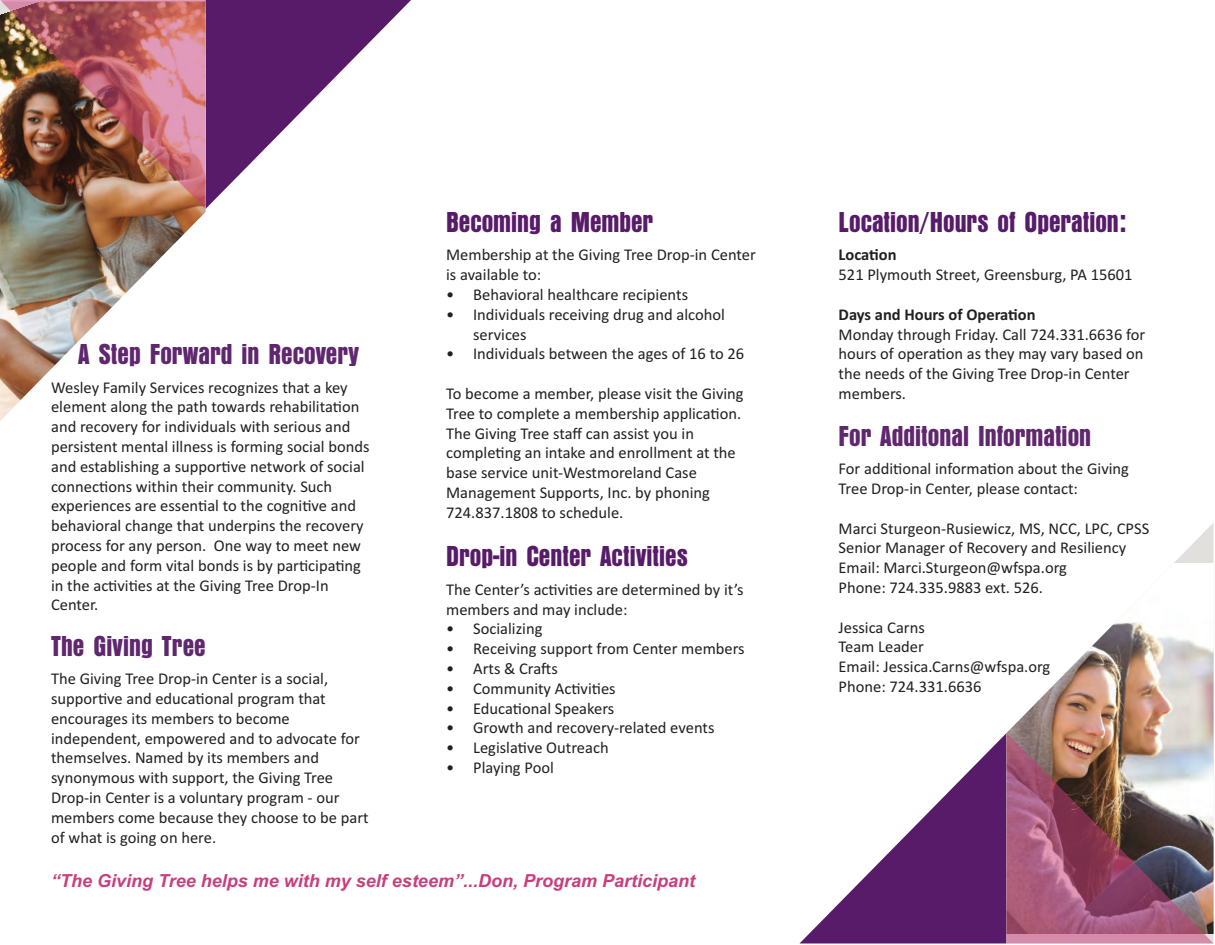
<style>
.page{position:relative;width:1215px;height:945px;background:#fff}
.page>*{position:absolute;margin:0;border:0;box-sizing:border-box;transform-origin:0 0}
.t1{font:30px "Anzeigen Gro";color:#581b6a}
.t2{font:30px "Anzeigen Gro";color:#5f276d}
.t3{font:italic 700 18px "Arial";color:#c93e7c}
.t4{font:16.5px/19.8px "Calibri";color:#231f20}
.t5{font:700 16.5px "Calibri";color:#231f20}
</style>
<div class="page">
<svg style="left:1174px;top:523px;width:40px;height:40px"></svg>
<img style="left:1007px;top:620px;width:207px;height:113px">
<img style="left:0;top:209px;width:206px;height:212px">
<img style="left:0;top:0;width:411px;height:209px">
<img style="left:800px;top:733px;width:414px;height:211px">
<p class="t2" style="left:78px;top:336px;width:282px">A Step Forward in Recovery</p>
<p class="t4" style="left:51px;top:379px;width:320px">Wesley Family Services recognizes that a key element along the path towards rehabilitation and recovery for individuals with serious and persistent mental illness is forming social bonds and establishing a supportive network of social connections within their community. Such experiences are essential to the cognitive and behavioral change that underpins the recovery process for any person. One way to meet new people and form vital bonds is by participating in the activities at the Giving Tree Drop-In Center.</p>
<p class="t2" style="left:51px;top:628px;width:156px">The Giving Tree</p>
<p class="t4" style="left:51px;top:670px;width:319px">The Giving Tree Drop-in Center is a social, supportive and educational program that encourages its members to become independent, empowered and to advocate for themselves. Named by its members and synonymous with support, the Giving Tree Drop-in Center is a voluntary program - our members come because they choose to be part of what is going on here.</p>
<p class="t1" style="left:446px;top:204px;width:209px">Becoming a Member</p>
<p class="t4" style="left:446px;top:246px;width:311px">Membership at the Giving Tree Drop-in Center is available to:</p>
<p class="t4" style="left:446px;top:286px;width:243px">• Behavioral healthcare recipients</p>
<p class="t4" style="left:473px;top:306px;width:253px;text-indent:-27px">• Individuals receiving drug and alcohol services</p>
<p class="t4" style="left:446px;top:345px;width:300px">• Individuals between the ages of 16 to 26</p>
<p class="t4" style="left:446px;top:385px;width:299px">To become a member, please visit the Giving Tree to complete a membership application.<br>The Giving Tree staff can assist you in completing an intake and enrollment at the base service unit-Westmoreland Case Management Supports, Inc. by phoning 724.837.1808 to schedule.</p>
<p class="t1" style="left:446px;top:538px;width:243px">Drop-in Center Activities</p>
<p class="t4" style="left:446px;top:581px;width:299px">The Center’s activities are determined by it’s members and may include:</p>
<p class="t4" style="left:446px;top:620px;width:98px">• Socializing</p>
<p class="t4" style="left:446px;top:640px;width:300px">• Receiving support from Center members</p>
<p class="t4" style="left:446px;top:660px;width:113px">• Arts &amp; Crafts</p>
<p class="t4" style="left:446px;top:680px;width:171px">• Community Activities</p>
<p class="t4" style="left:446px;top:700px;width:170px">• Educational Speakers</p>
<p class="t4" style="left:446px;top:719px;width:270px">• Growth and recovery-related events</p>
<p class="t4" style="left:446px;top:739px;width:164px">• Legislative Outreach</p>
<p class="t4" style="left:446px;top:759px;width:109px">• Playing Pool</p>
<p class="t3" style="left:51px;top:870px;width:645px">“The Giving Tree helps me with my self esteem”...Don, Program Participant</p>
<p class="t1" style="left:839px;top:204px;width:289px">Location/Hours of Operation:</p>
<p class="t5" style="left:839px;top:249px;width:60px">Location</p>
<p class="t4" style="left:839px;top:266px;width:296px">521 Plymouth Street, Greensburg, PA 15601</p>
<p class="t5" style="left:839px;top:309px;width:199px">Days and Hours of Operation</p>
<p class="t4" style="left:839px;top:326px;width:308px">Monday through Friday. Call 724.331.6636 for hours of operation as they may vary based on the needs of the Giving Tree Drop-in Center members.</p>
<p class="t2" style="left:839px;top:418px;width:254px">For Additonal Information</p>
<p class="t4" style="left:839px;top:460px;width:292px">For additional information about the Giving<br>Tree Drop-in Center, please contact:</p>
<p class="t4" style="left:839px;top:520px;width:312px">Marci Sturgeon-Rusiewicz, MS, NCC, LPC, CPSS</p>
<p class="t4" style="left:839px;top:539px;width:289px">Senior Manager of Recovery and Resiliency<br>Email: Marci.Sturgeon@wfspa.org</p>
<p class="t4" style="left:839px;top:579px;width:206px">Phone: 724.335.9883 ext. 526.</p>
<p class="t4" style="left:839px;top:619px;width:88px">Jessica Carns<br>Team Leader</p>
<p class="t4" style="left:839px;top:658px;width:213px">Email: Jessica.Carns@wfspa.org</p>
<p class="t4" style="left:839px;top:678px;width:144px">Phone: 724.331.6636</p>
</div>
